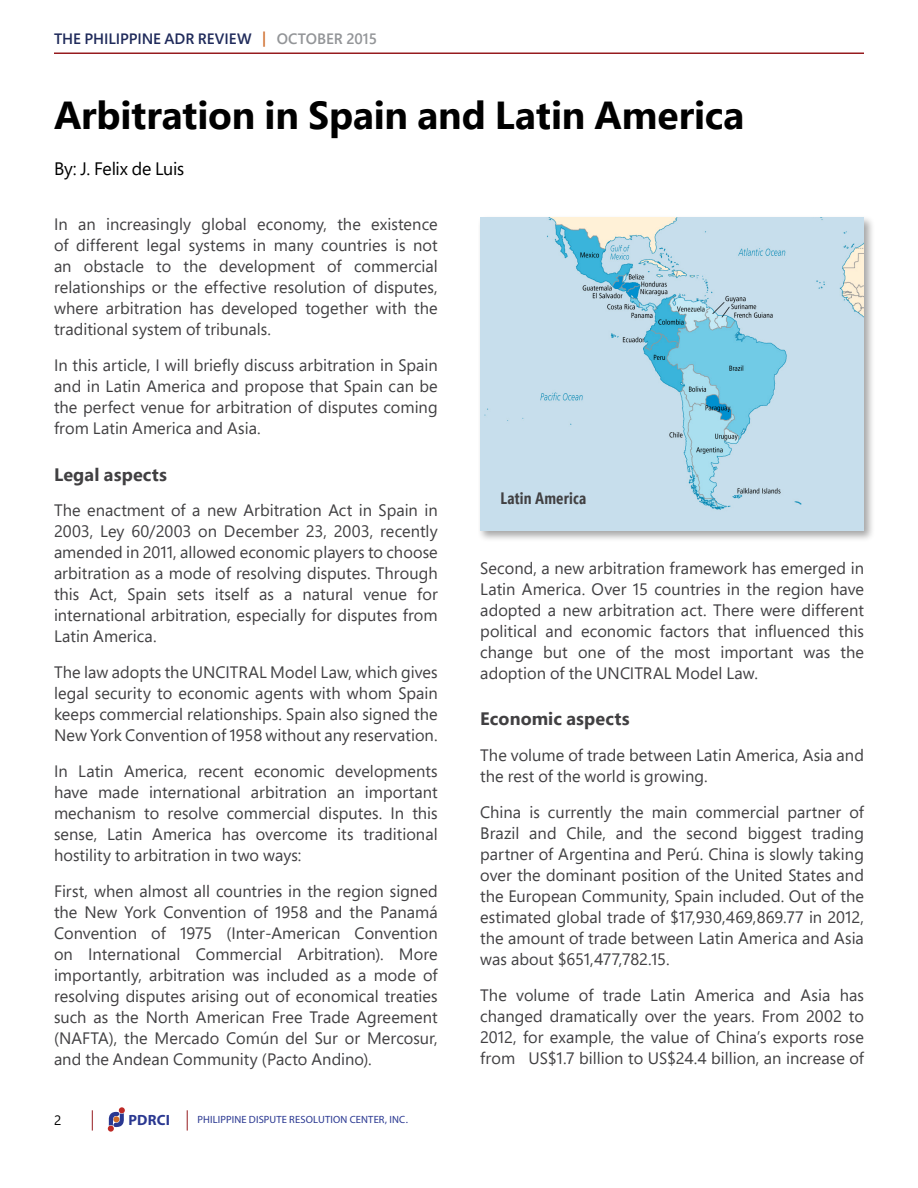
<style>
.page{position:relative;width:918px;height:1188px;background:#fff}
.page>*{position:absolute;margin:0;border:0;box-sizing:border-box;transform-origin:0 0}
.t1{font:700 39px "Segoe Pro";letter-spacing:-.005em;color:#000}
.t2{font:700 18px "Segoe Pro";letter-spacing:.01em;color:#414042}
.t3{font:18px "Segoe Pro";letter-spacing:-.015em;color:#000}
.t4{font:16.5px/21px "Segoe Pro";letter-spacing:.005em;color:#414042;text-align:justify}
.t5{font:700 16.5px "Segoe Pro Cond";letter-spacing:.01em;color:#414042}
.t6{font:600 15px "Segoe Pro";color:#202b5b}
.t7{font:700 14.85px "Myriad Pro";letter-spacing:.01em;color:#2a3891}
.t8{font:13.5px "Segoe Pro";color:#000}
.t9{font:10.5px "Myriad Hebrew";letter-spacing:.015em;color:#2a3891}
.s1{color:#ce6a28}
.s2{color:#939598}
</style>
<div class="page">
<hr style="left:54px;top:52px;width:810px;height:2px;background:#961b1e">
<svg style="left:92px;top:1110px;width:1px;height:21px"></svg>
<svg style="left:187px;top:1110px;width:1px;height:21px"></svg>
<svg style="left:108px;top:1107px;width:17px;height:25px"></svg>
<div style="left:478px;top:215px;width:398px;height:327px;background:#000;opacity:.35"></div>
<img style="left:480px;top:218px;width:384px;height:313px">
<p class="t6" style="left:54px;top:29px;width:325px">THE PHILIPPINE ADR REVIEW <span class="s1">|</span> <span class="s2">OCTOBER 2015</span></p>
<h1 class="t1" style="left:54px;top:87px;width:692px">Arbitration in Spain and Latin America</h1>
<p class="t3" style="left:54px;top:156px;width:132px">By: J. Felix de Luis</p>
<p class="t4" style="left:54px;top:213px;width:385px">In an increasingly global economy, the existence of different legal systems in many countries is not an obstacle to the development of commercial relationships or the effective resolution of disputes, where arbitration has developed together with the traditional system of tribunals.</p>
<p class="t4" style="left:54px;top:354px;width:385px">In this article, I will briefly discuss arbitration in Spain and in Latin America and propose that Spain can be the perfect venue for arbitration of disputes coming from Latin America and Asia.</p>
<p class="t2" style="left:54px;top:461px;width:115px">Legal aspects</p>
<p class="t4" style="left:54px;top:500px;width:385px">The enactment of a new Arbitration Act in Spain in 2003, Ley 60/2003 on December 23, 2003, recently amended in 2011, allowed economic players to choose arbitration as a mode of resolving disputes. Through this Act, Spain sets itself as a natural venue for international arbitration, especially for disputes from Latin America.</p>
<p class="t4" style="left:54px;top:662px;width:385px">The law adopts the UNCITRAL Model Law, which gives legal security to economic agents with whom Spain keeps commercial relationships. Spain also signed the New York Convention of 1958 without any reservation.</p>
<p class="t4" style="left:54px;top:760px;width:385px">In Latin America, recent economic developments have made international arbitration an important mechanism to resolve commercial disputes. In this sense, Latin America has overcome its traditional hostility to arbitration in two ways:</p>
<p class="t4" style="left:54px;top:880px;width:385px">First, when almost all countries in the region signed the New York Convention of 1958 and the Panamá Convention of 1975 (Inter-American Convention on International Commercial Arbitration). More importantly, arbitration was included as a mode of resolving disputes arising out of economical treaties such as the North American Free Trade Agreement (NAFTA), the Mercado Común del Sur or Mercosur, and the Andean Community (Pacto Andino).</p>
<p class="t8" style="left:54px;top:1111px;width:9px">2</p>
<p class="t7" style="left:129px;top:1110px;width:43px">PDRCI</p>
<p class="t9" style="left:198px;top:1114px;width:212px">PHILIPPINE DISPUTE RESOLUTION CENTER, INC.</p>
<p class="t5" style="left:500px;top:488px;width:87px">Latin America</p>
<p class="t4" style="left:480px;top:557px;width:385px">Second, a new arbitration framework has emerged in Latin America. Over 15 countries in the region have adopted a new arbitration act. There were different political and economic factors that influenced this change but one of the most important was the adoption of the UNCITRAL Model Law.</p>
<p class="t2" style="left:480px;top:706px;width:151px">Economic aspects</p>
<p class="t4" style="left:480px;top:744px;width:385px">The volume of trade between Latin America, Asia and the rest of the world is growing.</p>
<p class="t4" style="left:480px;top:801px;width:385px">China is currently the main commercial partner of Brazil and Chile, and the second biggest trading partner of Argentina and Perú. China is slowly taking over the dominant position of the United States and the European Community, Spain included. Out of the estimated global trade of $17,930,469,869.77 in 2012, the amount of trade between Latin America and Asia was about $651,477,782.15.</p>
<p class="t4" style="left:480px;top:984px;width:385px">The volume of trade Latin America and Asia has changed dramatically over the years. From 2002 to 2012, for example, the value of China’s exports rose from US$1.7 billion to US$24.4 billion, an increase of</p>
</div>
